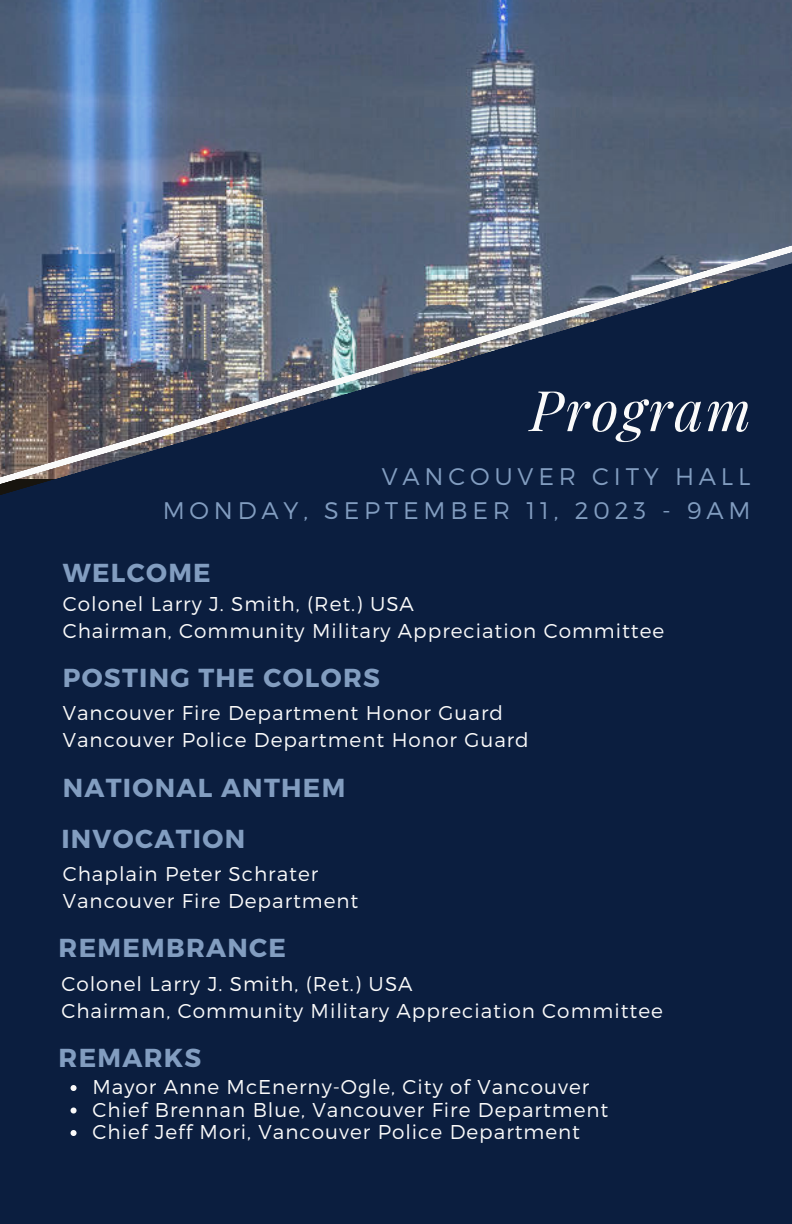
<style>
.page{position:relative;width:792px;height:1224px;background:#fff}
.page>*{position:absolute;margin:0;border:0;box-sizing:border-box;transform-origin:0 0}
.t1{font:italic 56px "Playfair Display";letter-spacing:.04em;color:#fafafa}
.t2{font:700 26px "Montserrat";letter-spacing:.05em;color:#829dc0}
.t3{font:300 24px "Montserrat";letter-spacing:.2em;color:#829dc0}
.t4{font:300 20px "Montserrat";letter-spacing:.05em;color:#fafafa}
</style>
<div class="page">
<img style="left:0;top:0;width:792px;height:136px">
<div style="left:0;top:629px;width:792px;height:595px;background:#0b1e3f"></div>
<img style="left:0;top:136px;width:792px;height:493px">
<svg style="left:71px;top:1085px;width:6px;height:6px"></svg>
<svg style="left:71px;top:1108px;width:6px;height:6px"></svg>
<svg style="left:71px;top:1130px;width:6px;height:6px"></svg>
<p class="t1" style="left:530px;top:371px;width:223px">Program</p>
<p class="t3" style="left:382px;top:461px;width:370px">VANCOUVER CITY HALL</p>
<p class="t3" style="left:163px;top:495px;width:589px">MONDAY, SEPTEMBER 11, 2023 - 9AM</p>
<p class="t2" style="left:63px;top:556px;width:150px">WELCOME</p>
<p class="t4" style="left:63px;top:591px;width:353px">Colonel Larry J. Smith, (Ret.) USA</p>
<p class="t4" style="left:63px;top:618px;width:603px">Chairman, Community Military Appreciation Committee</p>
<p class="t2" style="left:63px;top:660px;width:319px">POSTING THE COLORS</p>
<p class="t4" style="left:63px;top:700px;width:442px">Vancouver Fire Department Honor Guard</p>
<p class="t4" style="left:63px;top:727px;width:468px">Vancouver Police Department Honor Guard</p>
<p class="t2" style="left:63px;top:771px;width:284px">NATIONAL ANTHEM</p>
<p class="t2" style="left:61px;top:822px;width:185px">INVOCATION</p>
<p class="t4" style="left:63px;top:861px;width:257px">Chaplain Peter Schrater</p>
<p class="t4" style="left:63px;top:888px;width:297px">Vancouver Fire Department</p>
<p class="t2" style="left:59px;top:931px;width:229px">REMEMBRANCE</p>
<p class="t4" style="left:61px;top:970px;width:353px">Colonel Larry J. Smith, (Ret.) USA</p>
<p class="t4" style="left:61px;top:997px;width:603px">Chairman, Community Military Appreciation Committee</p>
<p class="t2" style="left:59px;top:1041px;width:144px">REMARKS</p>
<p class="t4" style="left:93px;top:1074px;width:498px">Mayor Anne McEnerny-Ogle, City of Vancouver</p>
<p class="t4" style="left:93px;top:1096px;width:517px">Chief Brennan Blue, Vancouver Fire Department</p>
<p class="t4" style="left:93px;top:1119px;width:489px">Chief Jeff Mori, Vancouver Police Department</p>
</div>
